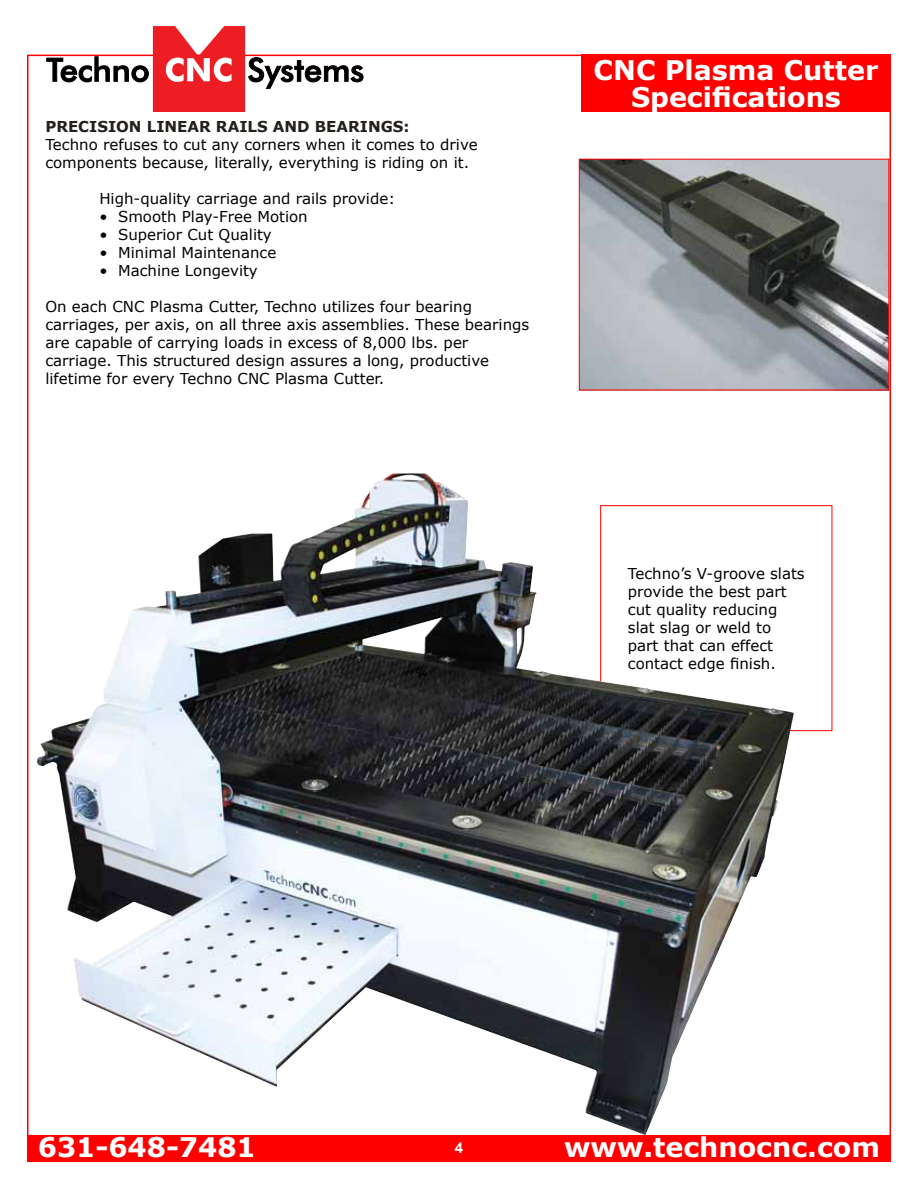
<style>
.page{position:relative;width:918px;height:1188px;background:#fff}
.page>*{position:absolute;margin:0;border:0;box-sizing:border-box;transform-origin:0 0}
.t1{font:700 27px/27px "Verdana";color:#fff;text-align:center}
.t2{font:15px/18px "Verdana";color:#000}
.t3{font:700 15px "Verdana";color:#24211d}
.t4{font:700 15px "Arial";color:#fff}
</style>
<div class="page">
<div style="left:27px;top:1135px;width:864px;height:27px;background:#f00"></div>
<svg style="left:46px;top:26px;width:317px;height:86px"></svg>
<div style="left:581px;top:54px;width:310px;height:58px;background:#f00"></div>
<img style="left:36px;top:474px;width:758px;height:661px">
<img style="left:581px;top:161px;width:306px;height:227px">
<p class="t3" style="left:45px;top:116px;width:366px">PRECISION LINEAR RAILS AND BEARINGS:</p>
<p class="t2" style="left:45px;top:136px;width:434px">Techno refuses to cut any corners when it comes to drive components because, literally, everything is riding on it.</p>
<p class="t2" style="left:99px;top:190px;width:297px">High-quality carriage and rails provide:</p>
<p class="t2" style="left:99px;top:208px;width:210px">• Smooth Play-Free Motion</p>
<p class="t2" style="left:99px;top:226px;width:174px">• Superior Cut Quality</p>
<p class="t2" style="left:99px;top:244px;width:178px">• Minimal Maintenance</p>
<p class="t2" style="left:99px;top:262px;width:160px">• Machine Longevity</p>
<p class="t2" style="left:45px;top:298px;width:486px">On each CNC Plasma Cutter, Techno utilizes four bearing carriages, per axis, on all three axis assemblies. These bearings are capable of carrying loads in excess of 8,000 lbs. per carriage. This structured design assures a long, productive lifetime for every Techno CNC Plasma Cutter.</p>
<h1 class="t1" style="left:594px;top:56px;width:286px">CNC Plasma Cutter<br>Specifications</h1>
<p class="t2" style="left:628px;top:564px;width:178px">Techno’s V-groove slats provide the best part cut quality reducing slat slag or weld to part that can effect contact edge finish.</p>
<h1 class="t1" style="left:38px;top:1133px;width:219px">631-648-7481</h1>
<h1 class="t1" style="left:564px;top:1133px;width:317px">www.technocnc.com</h1>
<p class="t4" style="left:455px;top:1138px;width:10px">4</p>
</div>
